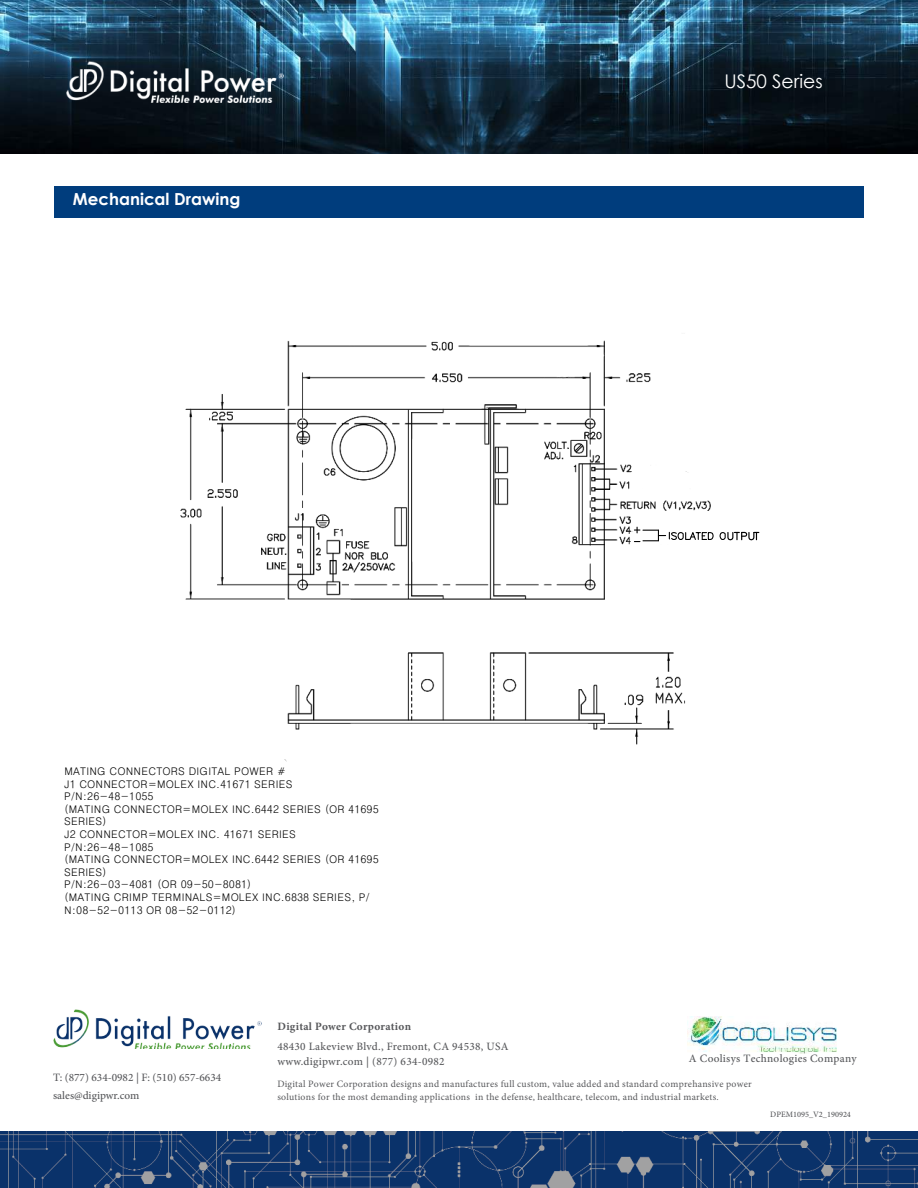
<style>
.page{position:relative;width:918px;height:1188px;background:#fff}
.page>*{position:absolute;margin:0;border:0;box-sizing:border-box;transform-origin:0 0}
.t1{font:18.9px "Century Gothic";color:#fff}
.t2{font:700 16.65px "Century Gothic";color:#fff}
.t3{font:500 11.25px/15px "Minion Pro";letter-spacing:.025em;color:#57585b}
.t4{font:500 11.25px/17.2px "Minion Pro";color:#57585b}
.t5{font:700 11.25px "Minion Pro";letter-spacing:.025em;color:#57585b}
.t6{font:300 10.5px/12.6px "Adobe Gothic Std";color:#000}
.t7{font:9.75px/13.5px "Minion Pro";letter-spacing:.025em;color:#57585b}
.t8{font:500 8.25px "Minion Pro";color:#57585b}
</style>
<div class="page">
<img style="left:0;top:0;width:918px;height:153px">
<img style="left:66px;top:61px;width:218px;height:41px">
<img style="left:0;top:1132px;width:918px;height:56px">
<div style="left:54px;top:186px;width:810px;height:31px;background:#003d7d"></div>
<img style="left:54px;top:217px;width:810px;height:545px">
<svg style="left:634px;top:527px;width:125px;height:15px"></svg>
<img style="left:53px;top:1009px;width:209px;height:40px">
<img style="left:688px;top:1016px;width:149px;height:37px">
<h2 class="t2" style="left:73px;top:186px;width:169px">Mechanical Drawing</h2>
<p class="t6" style="left:64px;top:765px;width:316px">MATING CONNECTORS DIGITAL POWER #<br>J1 CONNECTOR=MOLEX INC.41671 SERIES<br>P/N:26-48-1055<br>(MATING CONNECTOR=MOLEX INC.6442 SERIES (OR 41695<br>SERIES)<br>J2 CONNECTOR=MOLEX INC. 41671 SERIES<br>P/N:26-48-1085<br>(MATING CONNECTOR=MOLEX INC.6442 SERIES (OR 41695<br>SERIES)<br>P/N:26-03-4081 (OR 09-50-8081)<br>(MATING CRIMP TERMINALS=MOLEX INC.6838 SERIES, P/<br>N:08-52-0113 OR 08-52-0112)</p>
<h1 class="t1" style="left:724px;top:68px;width:100px">US50 Series</h1>
<p class="t4" style="left:53px;top:1070px;width:170px">T: (877) 634-0982 | F: (510) 657-6634 sales@digipwr.com</p>
<p class="t5" style="left:277px;top:1022px;width:135px">Digital Power Corporation</p>
<p class="t3" style="left:277px;top:1040px;width:233px">48430 Lakeview Blvd., Fremont, CA 94538, USA www.digipwr.com | (877) 634-0982</p>
<p class="t7" style="left:277px;top:1078px;width:476px">Digital Power Corporation designs and manufactures full custom, value added and standard comprehansive power solutions for the most demanding applications in the defense, healthcare, telecom, and industrial markets.</p>
<p class="t3" style="left:689px;top:1050px;width:169px">A Coolisys Technologies Company</p>
<p class="t8" style="left:770px;top:1111px;width:82px">DPEM1095_V2_190924</p>
</div>
